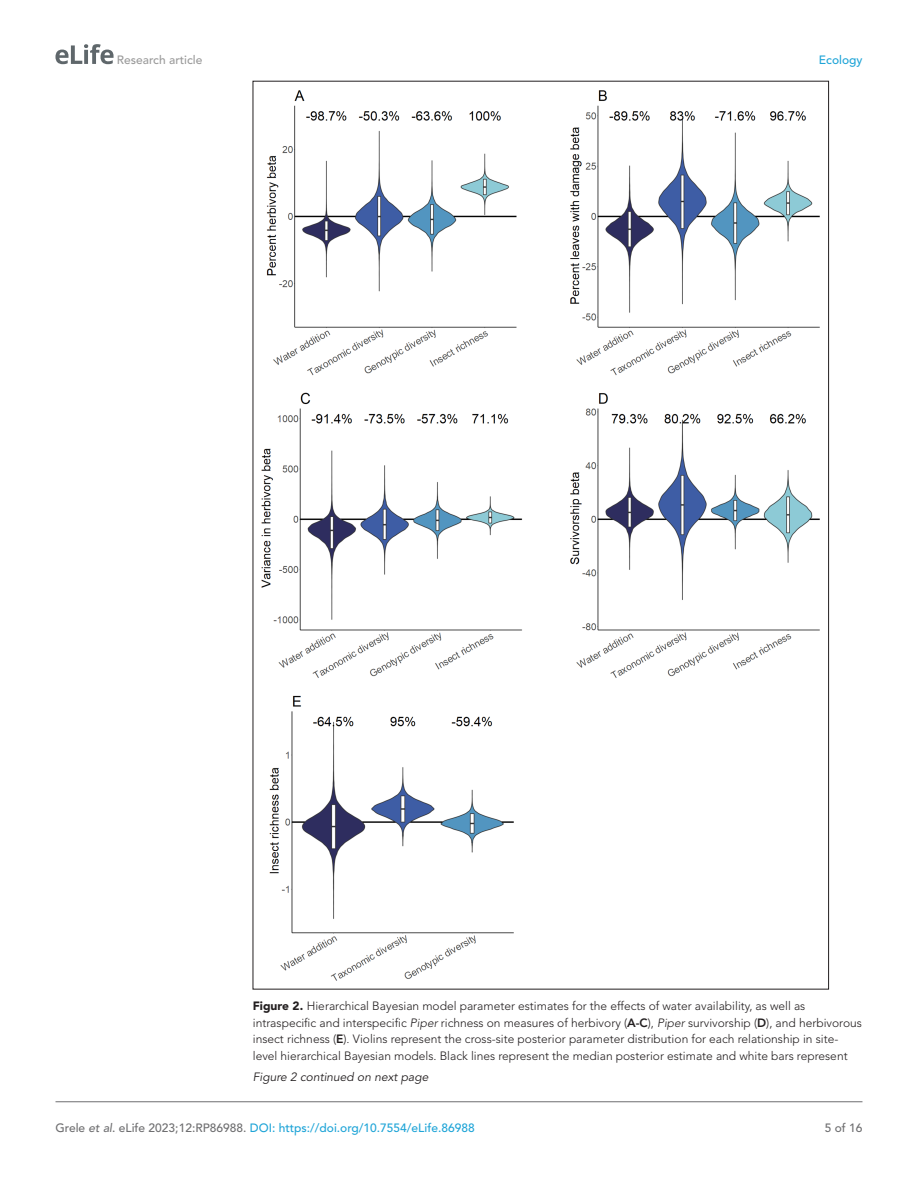
<style>
.page{position:relative;width:918px;height:1188px;background:#fff}
.page>*{position:absolute;margin:0;border:0;box-sizing:border-box;transform-origin:0 0}
.t1{font:300 12px/16.5px "Avenir LT Std";color:#231f20}
.t2{font:500 12px "Avenir LT Std";color:#1ea4d7}
.t3{font:italic 12px "Avenir LT Std";color:#231f20}
.t4{font:500 12px "Avenir LT Std";color:#9a9a9a}
.t5{font:500 12px "Avenir LT Std";color:#6e6e70}
.s1{font-weight:900}
.s2{font-style:italic}
.s3{font-weight:800}
.s4{color:#6e6e70}
.s5{font-style:italic;color:#6e6e70}
</style>
<div class="page">
<svg style="left:55px;top:44px;width:59px;height:20px"></svg>
<hr style="left:56px;top:1101px;width:806px;height:1px;background:#6e6e70">
<img style="left:262px;top:90px;width:558px;height:890px">
<p class="t4" style="left:117px;top:53px;width:87px">Research article</p>
<p class="t2" style="left:819px;top:53px;width:45px">Ecology</p>
<p class="t1" style="left:253px;top:998px;width:611px"><span class="s1">Figure 2.</span> Hierarchical Bayesian model parameter estimates for the effects of water availability, as well as intraspecific and interspecific <span class="s2">Piper</span> richness on measures of herbivory (<span class="s3">A-C</span>), <span class="s2">Piper</span> survivorship (<span class="s3">D</span>), and herbivorous insect richness (<span class="s3">E</span>). Violins represent the cross-site posterior parameter distribution for each relationship in site&shy;level hierarchical Bayesian models. Black lines represent the median posterior estimate and white bars represent</p>
<p class="t3" style="left:253px;top:1070px;width:177px">Figure 2 continued on next page</p>
<p class="t2" style="left:56px;top:1121px;width:421px"><span class="s4">Grele</span> <span class="s5">et al</span><span class="s4">. eLife 2023;12:RP86988.</span> DOI: https://doi.org/10.7554/eLife.86988</p>
<p class="t5" style="left:825px;top:1121px;width:39px">5 of 16</p>
</div>
